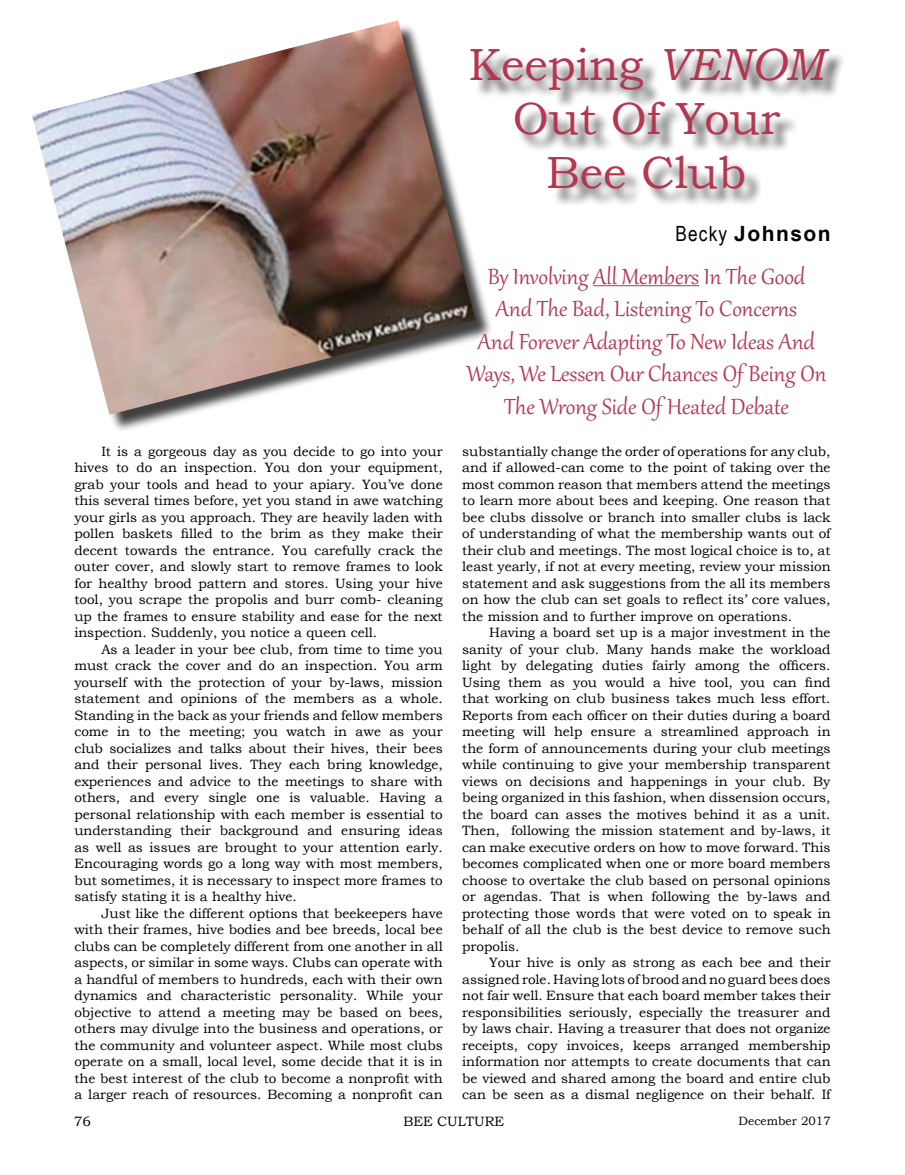
<style>
.page{position:relative;width:905px;height:1175px;background:#fff}
.page>*{position:absolute;margin:0;border:0;box-sizing:border-box;transform-origin:0 0}
.t1{font:45px/54px "Bookman Old Style";color:#b43651;text-align:center}
.t2{font:27px/32.4px "Gabriola";color:#b43651;text-align:center}
.t3{font:700 21px "Arial";letter-spacing:.07em;color:#000}
.t4{font:13.5px/16.5px "Bookman Old Style";color:#000;text-align:justify}
.t5{font:12px "Bookman Old Style";color:#000}
.s1{font-style:italic}
.s2{font-family:"Arial Narrow";font-weight:400}
</style>
<div class="page">
<div style="left:34px;top:23px;width:459px;height:409px;background:#000;opacity:.75"></div>
<img style="left:32px;top:20px;width:443px;height:395px">
<div style="left:474px;top:51px;width:373px;height:155px;background:#000;opacity:.75"></div>
<hr style="left:593px;top:285px;width:106px;height:1px;background:#b43651">
<p class="t4" style="left:74px;top:443px;width:370px;text-indent:27px">It is a gorgeous day as you decide to go into your hives to do an inspection. You don your equipment, grab your tools and head to your apiary. You’ve done this several times before, yet you stand in awe watching your girls as you approach. They are heavily laden with pollen baskets filled to the brim as they make their decent towards the entrance. You carefully crack the outer cover, and slowly start to remove frames to look for healthy brood pattern and stores. Using your hive tool, you scrape the propolis and burr comb- cleaning up the frames to ensure stability and ease for the next inspection. Suddenly, you notice a queen cell.</p>
<p class="t4" style="left:74px;top:641px;width:370px;text-indent:27px">As a leader in your bee club, from time to time you must crack the cover and do an inspection. You arm yourself with the protection of your by-laws, mission statement and opinions of the members as a whole.<br>Standing in the back as your friends and fellow members come in to the meeting; you watch in awe as your club socializes and talks about their hives, their bees and their personal lives. They each bring knowledge, experiences and advice to the meetings to share with others, and every single one is valuable. Having a personal relationship with each member is essential to understanding their background and ensuring ideas as well as issues are brought to your attention early.<br>Encouraging words go a long way with most members, but sometimes, it is necessary to inspect more frames to satisfy stating it is a healthy hive.</p>
<p class="t4" style="left:74px;top:905px;width:370px;text-indent:27px">Just like the different options that beekeepers have with their frames, hive bodies and bee breeds, local bee clubs can be completely different from one another in all aspects, or similar in some ways. Clubs can operate with a handful of members to hundreds, each with their own dynamics and characteristic personality. While your objective to attend a meeting may be based on bees, others may divulge into the business and operations, or the community and volunteer aspect. While most clubs operate on a small, local level, some decide that it is in the best interest of the club to become a nonprofit with a larger reach of resources. Becoming a nonprofit can</p>
<h1 class="t1" style="left:468px;top:37px;width:357px">Keeping <span class="s1">VENOM<br></span>Out Of Your<br>Bee Club</h1>
<h3 class="t3" style="left:675px;top:219px;width:157px"><span class="s2">Becky</span> Johnson</h3>
<h2 class="t2" style="left:466px;top:258px;width:362px">By Involving All Members In The Good And The Bad, Listening To Concerns<br>And Forever Adapting To New Ideas And Ways, We Lessen Our Chances Of Being On The Wrong Side Of Heated Debate</h2>
<p class="t4" style="left:462px;top:443px;width:370px">substantially change the order of operations for any club, and if allowed-can come to the point of taking over the most common reason that members attend the meetings to learn more about bees and keeping. One reason that bee clubs dissolve or branch into smaller clubs is lack of understanding of what the membership wants out of their club and meetings. The most logical choice is to, at least yearly, if not at every meeting, review your mission statement and ask suggestions from the all its members on how the club can set goals to reflect its’ core values, the mission and to further improve on operations.</p>
<p class="t4" style="left:462px;top:624px;width:370px;text-indent:27px">Having a board set up is a major investment in the sanity of your club. Many hands make the workload light by delegating duties fairly among the officers.<br>Using them as you would a hive tool, you can find that working on club business takes much less effort.<br>Reports from each officer on their duties during a board meeting will help ensure a streamlined approach in the form of announcements during your club meetings while continuing to give your membership transparent views on decisions and happenings in your club. By being organized in this fashion, when dissension occurs, the board can asses the motives behind it as a unit.<br>Then, following the mission statement and by-laws, it can make executive orders on how to move forward. This becomes complicated when one or more board members choose to overtake the club based on personal opinions or agendas. That is when following the by-laws and protecting those words that were voted on to speak in behalf of all the club is the best device to remove such propolis.</p>
<p class="t4" style="left:462px;top:954px;width:370px;text-indent:27px">Your hive is only as strong as each bee and their assigned role. Having lots of brood and no guard bees does not fair well. Ensure that each board member takes their responsibilities seriously, especially the treasurer and by laws chair. Having a treasurer that does not organize receipts, copy invoices, keeps arranged membership information nor attempts to create documents that can be viewed and shared among the board and entire club can be seen as a dismal negligence on their behalf. If</p>
<p class="t4" style="left:74px;top:1112px;width:18px">76</p>
<p class="t4" style="left:403px;top:1112px;width:102px">BEE CULTURE</p>
<p class="t5" style="left:738px;top:1112px;width:94px">December 2017</p>
</div>
